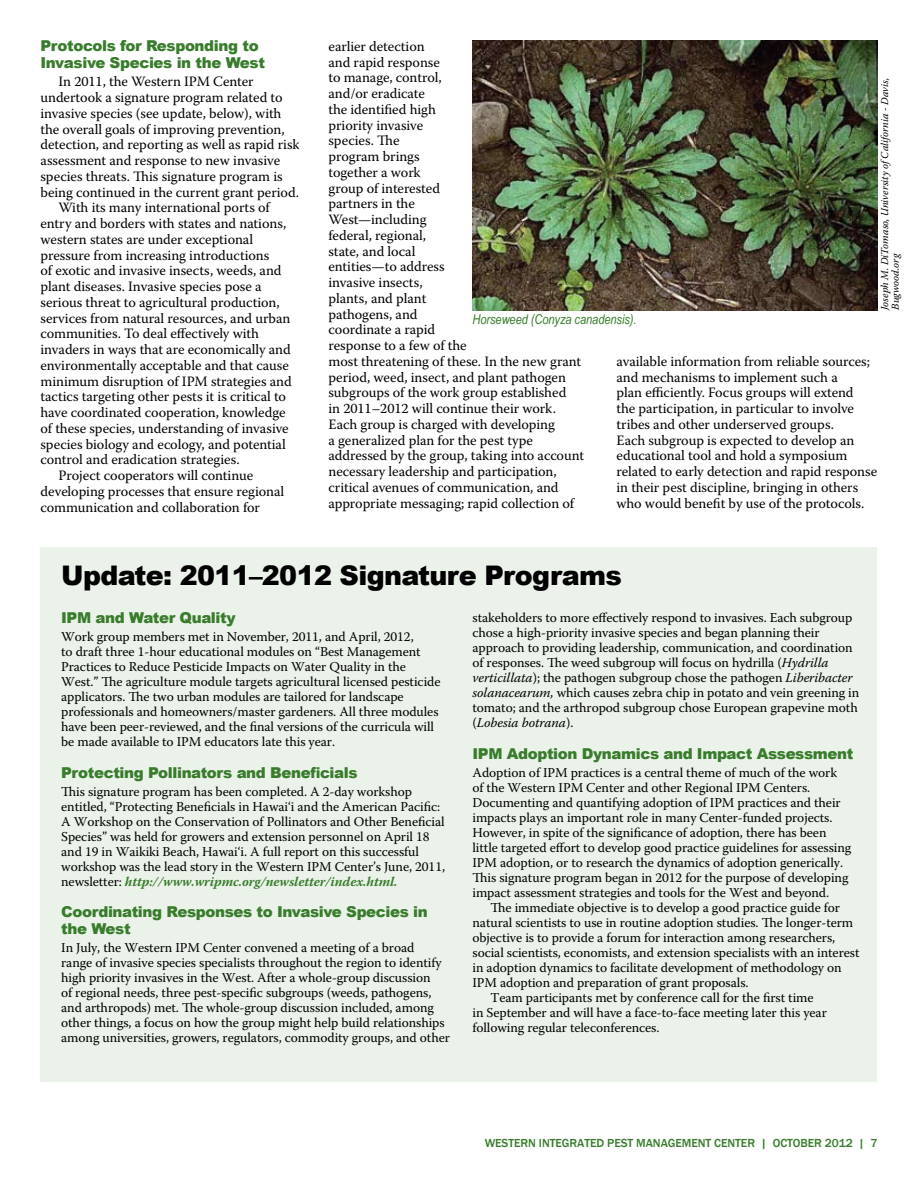
<style>
.page{position:relative;width:918px;height:1188px;background:#fff}
.page>*{position:absolute;margin:0;border:0;box-sizing:border-box;transform-origin:0 0}
.t1{font:900 27px "Arial";letter-spacing:-.025em;color:#000}
.t2{font:900 15px/16.5px "Arial";letter-spacing:-.025em;color:#387c2c}
.t3{font:14.25px/15.8px "Warnock Pro";letter-spacing:-.005em;color:#000}
.t4{font:13.5px/15px "Warnock Pro";letter-spacing:-.005em;color:#000}
.t5{font:italic 13.5px "Arial Narrow";letter-spacing:-.005em;color:#387c2c}
.t6{font:500 12px "Franklin Gothic";letter-spacing:-.005em;color:#387c2c}
.t7{font:italic 10.5px/10.5px "Warnock Pro";color:#000}
.s1{font-weight:700;font-style:italic;color:#387c2c}
.s2{font-style:italic}
</style>
<div class="page">
<div style="left:40px;top:547px;width:838px;height:535px;background:#ebf2ea"></div>
<img style="left:472px;top:41px;width:406px;height:270px">
<p class="t2" style="left:40px;top:37px;width:226px">Protocols for Responding to<br>Invasive Species in the West</p>
<p class="t3" style="left:58px;top:74px;width:197px">In 2011, the Western IPM Center</p>
<p class="t3" style="left:41px;top:89px;width:244px">undertook a signature program related to</p>
<p class="t3" style="left:41px;top:105px;width:243px">invasive species (see update, below), with</p>
<p class="t3" style="left:41px;top:121px;width:246px">the overall goals of improving prevention,</p>
<p class="t3" style="left:41px;top:137px;width:261px">detection, and reporting as well as rapid risk</p>
<p class="t3" style="left:41px;top:152px;width:241px">assessment and response to new invasive</p>
<p class="t3" style="left:41px;top:168px;width:244px">species threats. This signature program is</p>
<p class="t3" style="left:41px;top:184px;width:260px">being continued in the current grant period.</p>
<p class="t3" style="left:58px;top:200px;width:213px">With its many international ports of</p>
<p class="t3" style="left:41px;top:215px;width:247px">entry and borders with states and nations,</p>
<p class="t3" style="left:41px;top:231px;width:214px">western states are under exceptional</p>
<p class="t3" style="left:41px;top:247px;width:230px">pressure from increasing introductions</p>
<p class="t3" style="left:41px;top:263px;width:243px">of exotic and invasive insects, weeds, and</p>
<p class="t3" style="left:41px;top:278px;width:223px">plant diseases. Invasive species pose a</p>
<p class="t3" style="left:41px;top:294px;width:241px">serious threat to agricultural production,</p>
<p class="t3" style="left:41px;top:310px;width:251px">services from natural resources, and urban</p>
<p class="t3" style="left:41px;top:326px;width:220px">communities. To deal effectively with</p>
<p class="t3" style="left:41px;top:341px;width:252px">invaders in ways that are economically and</p>
<p class="t3" style="left:41px;top:357px;width:250px">environmentally acceptable and that cause</p>
<p class="t3" style="left:41px;top:373px;width:253px">minimum disruption of IPM strategies and</p>
<p class="t3" style="left:41px;top:389px;width:247px">tactics targeting other pests it is critical to</p>
<p class="t3" style="left:41px;top:404px;width:247px">have coordinated cooperation, knowledge</p>
<p class="t3" style="left:41px;top:420px;width:250px">of these species, understanding of invasive</p>
<p class="t3" style="left:41px;top:436px;width:247px">species biology and ecology, and potential</p>
<p class="t3" style="left:41px;top:452px;width:201px">control and eradication strategies.</p>
<p class="t3" style="left:58px;top:467px;width:196px">Project cooperators will continue</p>
<p class="t3" style="left:41px;top:483px;width:245px">developing processes that ensure regional</p>
<p class="t3" style="left:41px;top:499px;width:221px">communication and collaboration for</p>
<p class="t3" style="left:328px;top:38px;width:257px">earlier detection<br>and rapid response<br>to manage, control,<br>and/or eradicate<br>the identified high<br>priority invasive<br>species. The<br>program brings<br>together a work<br>group of interested<br>partners in the<br>West—including<br>federal, regional,<br>state, and local<br>entities—to address<br>invasive insects,<br>plants, and plant<br>pathogens, and<br>coordinate a rapid<br>response to a few of the<br>most threatening of these. In the new grant period, weed, insect, and plant pathogen subgroups of the work group established<br>in 2011–2012 will continue their work.<br>Each group is charged with developing<br>a generalized plan for the pest type addressed by the group, taking into account necessary leadership and participation, critical avenues of communication, and appropriate messaging; rapid collection of</p>
<p class="t7" style="left:879px;top:310px;width:234px;rotate:-90deg">Joseph M. DiTomaso, University ofCalifornia - Davis,<br>Bugwood.org</p>
<p class="t5" style="left:472px;top:310px;width:166px">Horseweed (Conyza canadensis).</p>
<p class="t3" style="left:617px;top:353px;width:262px">available information from reliable sources; and mechanisms to implement such a<br>plan efficiently. Focus groups will extend<br>the participation, in particular to involve tribes and other underserved groups.<br>Each subgroup is expected to develop an educational tool and hold a symposium related to early detection and rapid response in their pest discipline, bringing in others who would benefit by use of the protocols.</p>
<h1 class="t1" style="left:61px;top:556px;width:562px">Update: 2011–2012 Signature Programs</h1>
<p class="t2" style="left:61px;top:609px;width:176px">IPM and Water Quality</p>
<p class="t4" style="left:61px;top:629px;width:381px">Work group members met in November, 2011, and April, 2012,<br>to draft three 1-hour educational modules on “Best Management Practices to Reduce Pesticide Impacts on Water Quality in the West.” The agriculture module targets agricultural licensed pesticide applicators. The two urban modules are tailored for landscape professionals and homeowners/master gardeners. All three modules have been peer-reviewed, and the final versions of the curricula will be made available to IPM educators late this year.</p>
<p class="t2" style="left:61px;top:764px;width:298px">Protecting Pollinators and Beneficials</p>
<p class="t4" style="left:61px;top:784px;width:385px">This signature program has been completed. A 2-day workshop entitled, “Protecting Beneficials in Hawai‘i and the American Pacific:<br>A Workshop on the Conservation of Pollinators and Other Beneficial Species” was held for growers and extension personnel on April 18 and 19 in Waikiki Beach, Hawai‘i. A full report on this successful workshop was the lead story in the Western IPM Center’s June, 2011, newsletter: <span class="s1">http://www.wripmc.org/newsletter/index.html.</span></p>
<p class="t2" style="left:61px;top:903px;width:368px">Coordinating Responses to Invasive Species in the West</p>
<p class="t4" style="left:61px;top:940px;width:390px">In July, the Western IPM Center convened a meeting of a broad<br>range of invasive species specialists throughout the region to identify high priority invasives in the West. After a whole-group discussion<br>of regional needs, three pest-specific subgroups (weeds, pathogens, and arthropods) met. The whole-group discussion included, among other things, a focus on how the group might help build relationships among universities, growers, regulators, commodity groups, and other</p>
<p class="t4" style="left:472px;top:610px;width:388px">stakeholders to more effectively respond to invasives. Each subgroup chose a high-priority invasive species and began planning their approach to providing leadership, communication, and coordination of responses. The weed subgroup will focus on hydrilla (<span class="s2">Hydrilla verticillata</span>); the pathogen subgroup chose the pathogen <span class="s2">Liberibacter solanacearum,</span> which causes zebra chip in potato and vein greening in tomato; and the arthropod subgroup chose European grapevine moth (<span class="s2">Lobesia botrana</span>).</p>
<p class="t2" style="left:472px;top:745px;width:382px">IPM Adoption Dynamics and Impact Assessment</p>
<p class="t4" style="left:472px;top:765px;width:380px">Adoption of IPM practices is a central theme of much of the work of the Western IPM Center and other Regional IPM Centers.<br>Documenting and quantifying adoption of IPM practices and their impacts plays an important role in many Center-funded projects.<br>However, in spite of the significance of adoption, there has been little targeted effort to develop good practice guidelines for assessing IPM adoption, or to research the dynamics of adoption generically.<br>This signature program began in 2012 for the purpose of developing impact assessment strategies and tools for the West and beyond.</p>
<p class="t4" style="left:490px;top:900px;width:351px">The immediate objective is to develop a good practice guide for</p>
<p class="t4" style="left:472px;top:915px;width:382px">natural scientists to use in routine adoption studies. The longer-term</p>
<p class="t4" style="left:472px;top:930px;width:364px">objective is to provide a forum for interaction among researchers,</p>
<p class="t4" style="left:472px;top:945px;width:389px">social scientists, economists, and extension specialists with an interest</p>
<p class="t4" style="left:472px;top:960px;width:371px">in adoption dynamics to facilitate development of methodology on</p>
<p class="t4" style="left:472px;top:975px;width:278px">IPM adoption and preparation of grant proposals.</p>
<p class="t4" style="left:490px;top:990px;width:325px">Team participants met by conference call for the first time</p>
<p class="t4" style="left:472px;top:1005px;width:356px">in September and will have a face-to-face meeting later this year</p>
<p class="t4" style="left:472px;top:1020px;width:189px">following regular teleconferences.</p>
<p class="t6" style="left:485px;top:1135px;width:394px">WESTERN INTEGRATED PEST MANAGEMENT CENTER | OCTOBER 2012 | 7</p>
</div>
